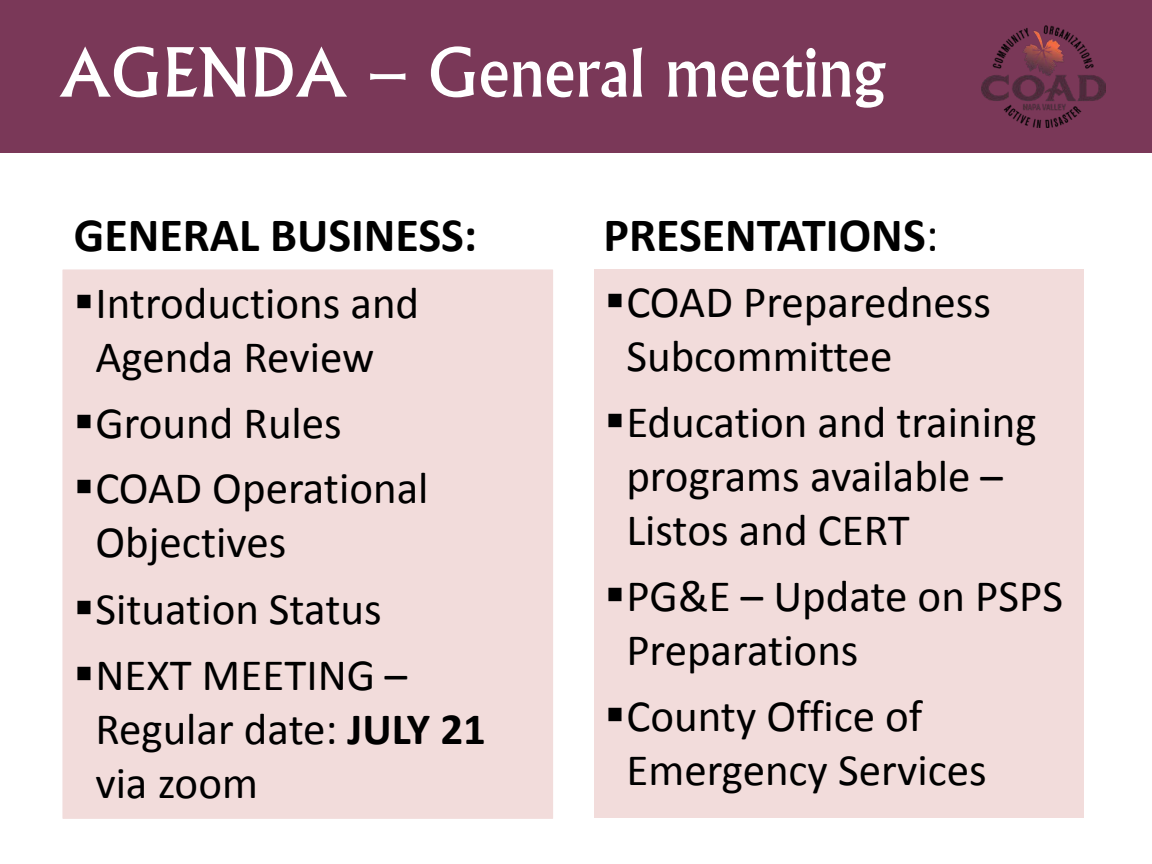
<style>
.page{position:relative;width:1152px;height:864px;background:#fff}
.page>*{position:absolute;margin:0;border:0;box-sizing:border-box;transform-origin:0 0}
.t1{font:72px "Narkisim";color:#fff}
.t2{font:700 48px "Calibri";color:#000}
.t3{font:45px/54px "Calibri";color:#000}
.s1{font-weight:400}
.s2{font-weight:700}
</style>
<div class="page">
<div style="left:0;top:0;width:1152px;height:153px;background:#7a3858"></div>
<img style="left:981px;top:26px;width:125px;height:101px">
<div style="left:62px;top:269px;width:491px;height:550px;background:#f2dcdb;border:1px solid #f2dcdb"></div>
<div style="left:594px;top:269px;width:490px;height:548px;background:#f2dcdb"></div>
<p class="t1" style="left:60px;top:33px;width:826px">AGENDA – General meeting</p>
<p class="t2" style="left:74px;top:201px;width:405px">GENERAL BUSINESS:</p>
<p class="t2" style="left:604px;top:201px;width:336px">PRESENTATIONS<span class="s1">:</span></p>
<p class="t3" style="left:74px;top:274px;width:347px;text-align:center">▪Introductions and<br>Agenda Review</p>
<p class="t3" style="left:74px;top:394px;width:269px">▪Ground Rules</p>
<p class="t3" style="left:95px;top:460px;width:335px;text-indent:-22px">▪COAD Operational<br>Objectives</p>
<p class="t3" style="left:74px;top:580px;width:309px">▪Situation Status</p>
<p class="t3" style="left:95px;top:646px;width:392px;text-indent:-22px">▪NEXT MEETING –<br>Regular date: <span class="s2">JULY 21 </span>via zoom</p>
<p class="t3" style="left:626px;top:274px;width:366px;text-indent:-22px">▪COAD Preparedness<br>Subcommittee</p>
<p class="t3" style="left:626px;top:394px;width:412px;text-indent:-22px">▪Education and training programs available –<br>Listos and CERT</p>
<p class="t3" style="left:626px;top:567px;width:438px;text-indent:-22px">▪PG&amp;E – Update on PSPS<br>Preparations</p>
<p class="t3" style="left:626px;top:688px;width:362px;text-indent:-22px">▪County Office of<br>Emergency Services</p>
</div>
